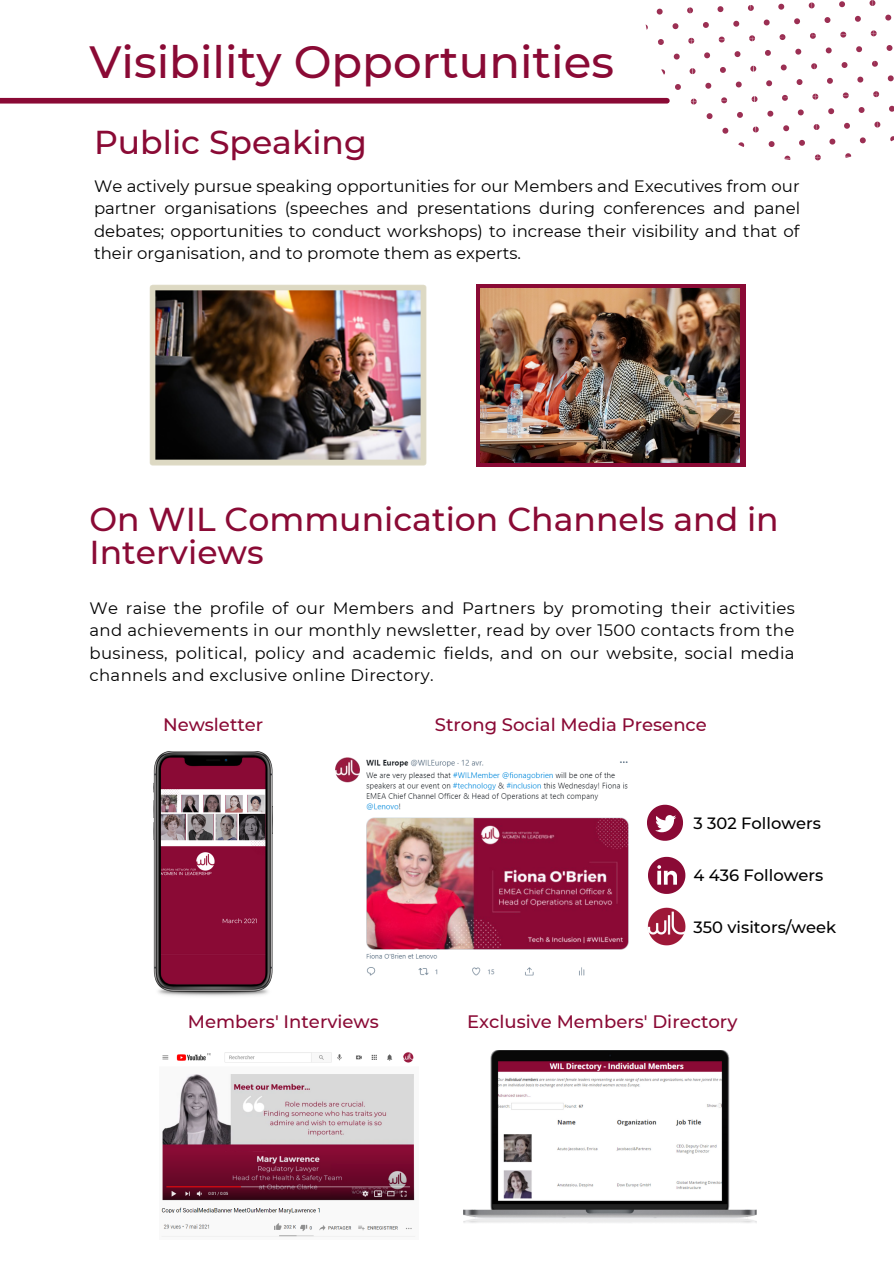
<style>
.page{position:relative;width:894px;height:1264px;background:#fff}
.page>*{position:absolute;margin:0;border:0;box-sizing:border-box;transform-origin:0 0}
.t1{font:500 45px "Montserrat";color:#8a0a35}
.t2{font:500 33px/32.7px "Montserrat";color:#8a0a35}
.t3{font:500 18px "Montserrat";color:#8a0a35}
.t4{font:16.5px/22.5px "Montserrat";letter-spacing:.01em;color:#000;text-align:justify}
.t5{font:500 16.35px "Montserrat";color:#000}
</style>
<div class="page">
<div style="left:0;top:98px;width:666px;height:6px;background:#8a0a35"></div>
<svg style="left:647px;top:804px;width:35px;height:36px"></svg>
<img style="left:335px;top:757px;width:294px;height:219px">
<img style="left:463px;top:1050px;width:294px;height:173px">
<svg style="left:885px;top:15px;width:6px;height:6px"></svg>
<svg style="left:887px;top:75px;width:6px;height:6px"></svg>
<svg style="left:886px;top:45px;width:6px;height:6px"></svg>
<svg style="left:890px;top:136px;width:3px;height:6px"></svg>
<svg style="left:889px;top:106px;width:4px;height:6px"></svg>
<svg style="left:869px;top:0;width:6px;height:6px"></svg>
<svg style="left:839px;top:1px;width:5px;height:6px"></svg>
<svg style="left:824px;top:17px;width:6px;height:6px"></svg>
<svg style="left:855px;top:16px;width:5px;height:6px"></svg>
<svg style="left:872px;top:61px;width:5px;height:6px"></svg>
<svg style="left:841px;top:62px;width:6px;height:6px"></svg>
<svg style="left:827px;top:78px;width:5px;height:6px"></svg>
<svg style="left:857px;top:76px;width:6px;height:7px"></svg>
<svg style="left:825px;top:47px;width:6px;height:6px"></svg>
<svg style="left:856px;top:46px;width:5px;height:6px"></svg>
<svg style="left:870px;top:30px;width:6px;height:6px"></svg>
<svg style="left:840px;top:32px;width:6px;height:6px"></svg>
<svg style="left:874px;top:121px;width:6px;height:7px"></svg>
<svg style="left:844px;top:123px;width:5px;height:6px"></svg>
<svg style="left:829px;top:138px;width:6px;height:7px"></svg>
<svg style="left:859px;top:137px;width:6px;height:6px"></svg>
<svg style="left:828px;top:108px;width:6px;height:6px"></svg>
<svg style="left:858px;top:107px;width:6px;height:6px"></svg>
<svg style="left:873px;top:91px;width:6px;height:6px"></svg>
<svg style="left:842px;top:92px;width:6px;height:6px"></svg>
<svg style="left:845px;top:153px;width:6px;height:5px"></svg>
<svg style="left:808px;top:2px;width:6px;height:7px"></svg>
<svg style="left:778px;top:4px;width:6px;height:6px"></svg>
<svg style="left:763px;top:19px;width:6px;height:7px"></svg>
<svg style="left:794px;top:18px;width:6px;height:6px"></svg>
<svg style="left:811px;top:63px;width:6px;height:6px"></svg>
<svg style="left:780px;top:64px;width:6px;height:7px"></svg>
<svg style="left:766px;top:80px;width:6px;height:6px"></svg>
<svg style="left:796px;top:79px;width:6px;height:6px"></svg>
<svg style="left:765px;top:50px;width:5px;height:6px"></svg>
<svg style="left:795px;top:49px;width:6px;height:6px"></svg>
<svg style="left:810px;top:33px;width:5px;height:6px"></svg>
<svg style="left:779px;top:34px;width:6px;height:6px"></svg>
<svg style="left:813px;top:124px;width:6px;height:6px"></svg>
<svg style="left:783px;top:125px;width:6px;height:6px"></svg>
<svg style="left:768px;top:141px;width:6px;height:6px"></svg>
<svg style="left:799px;top:140px;width:5px;height:6px"></svg>
<svg style="left:767px;top:111px;width:6px;height:6px"></svg>
<svg style="left:797px;top:109px;width:6px;height:6px"></svg>
<svg style="left:812px;top:94px;width:6px;height:6px"></svg>
<svg style="left:782px;top:95px;width:5px;height:6px"></svg>
<svg style="left:814px;top:154px;width:6px;height:6px"></svg>
<svg style="left:784px;top:156px;width:6px;height:4px"></svg>
<svg style="left:748px;top:5px;width:5px;height:6px"></svg>
<svg style="left:717px;top:6px;width:6px;height:6px"></svg>
<svg style="left:703px;top:22px;width:5px;height:6px"></svg>
<svg style="left:733px;top:21px;width:6px;height:6px"></svg>
<svg style="left:750px;top:66px;width:6px;height:6px"></svg>
<svg style="left:720px;top:67px;width:5px;height:6px"></svg>
<svg style="left:705px;top:83px;width:6px;height:6px"></svg>
<svg style="left:735px;top:81px;width:6px;height:7px"></svg>
<svg style="left:704px;top:52px;width:6px;height:6px"></svg>
<svg style="left:734px;top:51px;width:6px;height:6px"></svg>
<svg style="left:749px;top:35px;width:6px;height:6px"></svg>
<svg style="left:718px;top:36px;width:6px;height:7px"></svg>
<svg style="left:752px;top:126px;width:6px;height:6px"></svg>
<svg style="left:722px;top:128px;width:6px;height:6px"></svg>
<svg style="left:738px;top:142px;width:6px;height:5px"></svg>
<svg style="left:706px;top:113px;width:6px;height:6px"></svg>
<svg style="left:737px;top:112px;width:5px;height:6px"></svg>
<svg style="left:751px;top:96px;width:6px;height:6px"></svg>
<svg style="left:721px;top:97px;width:6px;height:6px"></svg>
<svg style="left:687px;top:7px;width:6px;height:6px"></svg>
<svg style="left:656px;top:9px;width:6px;height:6px"></svg>
<svg style="left:672px;top:23px;width:6px;height:6px"></svg>
<svg style="left:689px;top:68px;width:6px;height:6px"></svg>
<svg style="left:661px;top:69px;width:4px;height:6px"></svg>
<svg style="left:675px;top:84px;width:5px;height:6px"></svg>
<svg style="left:673px;top:53px;width:6px;height:7px"></svg>
<svg style="left:688px;top:38px;width:6px;height:6px"></svg>
<svg style="left:658px;top:39px;width:5px;height:6px"></svg>
<svg style="left:690px;top:98px;width:6px;height:7px"></svg>
<svg style="left:648px;top:856px;width:37px;height:38px"></svg>
<img style="left:153px;top:752px;width:120px;height:244px">
<img style="left:647px;top:907px;width:39px;height:39px">
<img style="left:149px;top:284px;width:277px;height:181px">
<svg style="left:476px;top:284px;width:269px;height:182px;background:#851637"></svg>
<img style="left:480px;top:289px;width:259px;height:173px">
<img style="left:161px;top:1052px;width:254px;height:185px">
<img style="left:267px;top:1219px;width:31px;height:13px">
<img style="left:161px;top:1213px;width:52px;height:19px">
<img style="left:162px;top:1222px;width:49px;height:8px">
<p class="t1" style="left:89px;top:35px;width:526px">Visibility Opportunities</p>
<p class="t2" style="left:94px;top:126px;width:274px">Public Speaking</p>
<p class="t4" style="left:94px;top:174px;width:707px">We actively pursue speaking opportunities for our Members and Executives from our partner organisations (speeches and presentations during conferences and panel debates; opportunities to conduct workshops) to increase their visibility and that of their organisation, and to promote them as experts.</p>
<p class="t2" style="left:89px;top:503px;width:690px">On WIL Communication Channels and in<br>Interviews</p>
<p class="t4" style="left:89px;top:596px;width:706px">We raise the profile of our Members and Partners by promoting their activities and achievements in our monthly newsletter, read by over 1500 contacts from the business, political, policy and academic fields, and on our website, social media channels and exclusive online Directory.</p>
<p class="t3" style="left:163px;top:714px;width:102px">Newsletter</p>
<p class="t3" style="left:435px;top:714px;width:273px">Strong Social Media Presence</p>
<p class="t5" style="left:693px;top:812px;width:129px">3 302 Followers</p>
<p class="t5" style="left:693px;top:865px;width:131px">4 436 Followers</p>
<p class="t3" style="left:188px;top:1010px;width:192px">Members' Interviews</p>
<p class="t5" style="left:693px;top:916px;width:144px">350 visitors/week</p>
<p class="t3" style="left:467px;top:1010px;width:272px">Exclusive Members' Directory</p>
</div>
